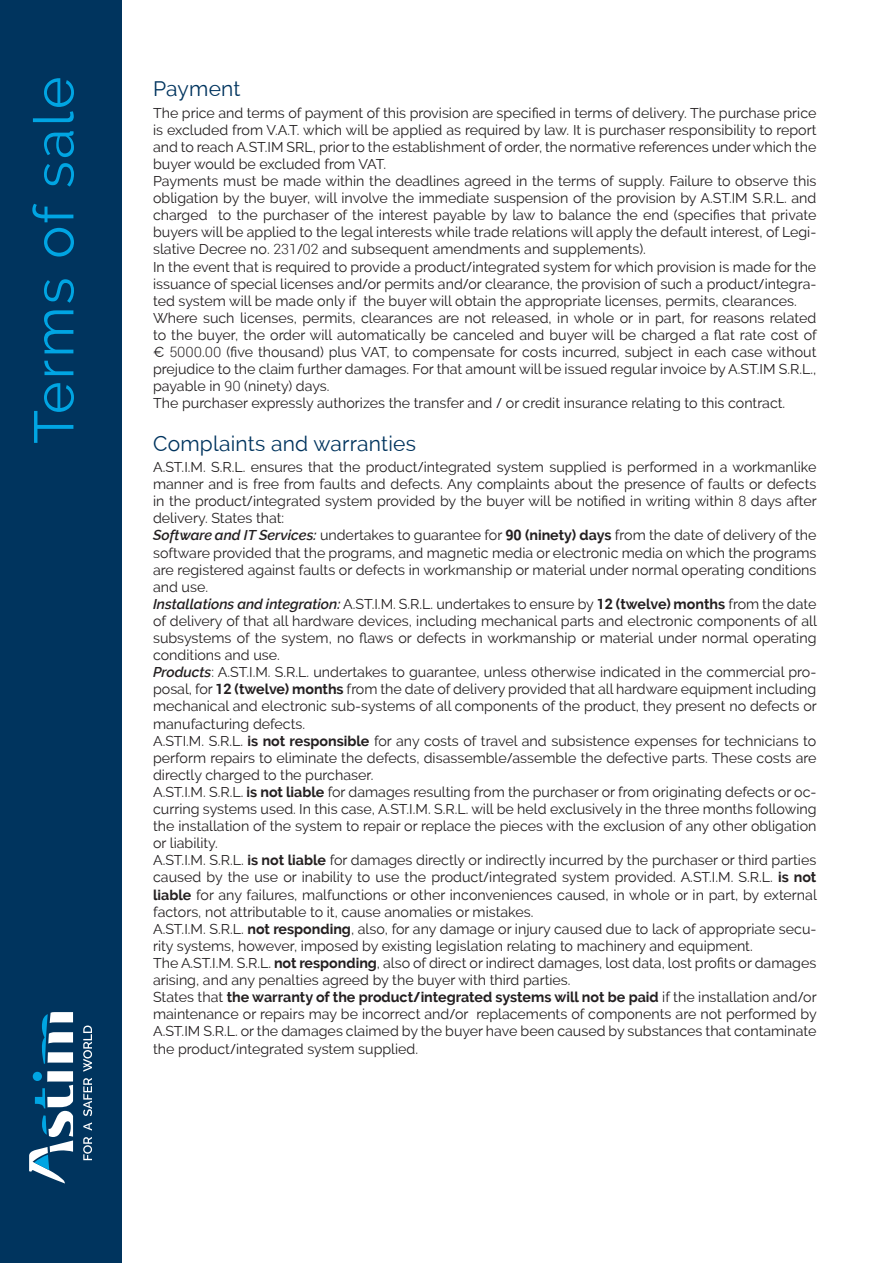
<style>
.page{position:relative;width:893px;height:1263px;background:#fff}
.page>*{position:absolute;margin:0;border:0;box-sizing:border-box;transform-origin:0 0}
.t1{font:55.5px "Astim";letter-spacing:.04em;color:#00a5e3}
.t2{font:21px "Astim";letter-spacing:.01em;color:#00345e}
.t3{font:14.25px/17.1px "Astim";color:#231f20}
.s1{font-weight:600;font-style:italic}
.s2{font-weight:700}
</style>
<div class="page">
<div style="left:0;top:0;width:121px;height:1263px;background:#00345e"></div>
<svg style="left:83px;top:1025px;width:9px;height:135px"></svg>
<svg style="left:29px;top:1012px;width:44px;height:171px"></svg>
<h1 class="t1" style="left:22px;top:444px;width:369px;rotate:-90deg">Terms of sale</h1>
<h2 class="t2" style="left:153px;top:77px;width:89px">Payment</h2>
<p class="t3" style="left:153px;top:104px;width:665px">The price and terms of payment of this provision are specified in terms of delivery. The purchase price is excluded from V.A.T. which will be applied as required by law. It is purchaser responsibility to report and to reach A.ST.IM SRL, prior to the establishment of order, the normative references under which the buyer would be excluded from VAT.<br>Payments must be made within the deadlines agreed in the terms of supply. Failure to observe this obligation by the buyer, will involve the immediate suspension of the provision by A.ST.IM S.R.L. and charged to the purchaser of the interest payable by law to balance the end (specifies that private buyers will be applied to the legal interests while trade relations will apply the default interest, of Legi&shy;slative Decree no. 231/02 and subsequent amendments and supplements).<br>In the event that is required to provide a product/integrated system for which provision is made for the issuance of special licenses and/or permits and/or clearance, the provision of such a product/integra&shy;ted system will be made only if the buyer will obtain the appropriate licenses, permits, clearances.<br>Where such licenses, permits, clearances are not released, in whole or in part, for reasons related to the buyer, the order will automatically be canceled and buyer will be charged a flat rate cost of € 5000.00 (five thousand) plus VAT, to compensate for costs incurred, subject in each case without prejudice to the claim further damages. For that amount will be issued regular invoice by A.ST.IM S.R.L., payable in 90 (ninety) days.<br>The purchaser expressly authorizes the transfer and / or credit insurance relating to this contract.</p>
<h2 class="t2" style="left:153px;top:431px;width:264px">Complaints and warranties</h2>
<p class="t3" style="left:153px;top:458px;width:665px">A.ST.I.M. S.R.L. ensures that the product/integrated system supplied is performed in a workmanlike manner and is free from faults and defects. Any complaints about the presence of faults or defects in the product/integrated system provided by the buyer will be notified in writing within 8 days after delivery. States that:<br><span class="s1">Software and IT Services:</span> undertakes to guarantee for <span class="s2">90 (ninety) days</span> from the date of delivery of the software provided that the programs, and magnetic media or electronic media on which the programs are registered against faults or defects in workmanship or material under normal operating conditions and use.<br><span class="s1">Installations and integration:</span> A.ST.I.M. S.R.L. undertakes to ensure by <span class="s2">12 (twelve) months</span> from the date of delivery of that all hardware devices, including mechanical parts and electronic components of all subsystems of the system, no flaws or defects in workmanship or material under normal operating conditions and use.<br><span class="s1">Products</span>: A.ST.I.M. S.R.L. undertakes to guarantee, unless otherwise indicated in the commercial pro&shy;posal, for <span class="s2">12 (twelve) months</span> from the date of delivery provided that all hardware equipment including mechanical and electronic sub-systems of all components of the product, they present no defects or manufacturing defects.<br>A.STI.M. S.R.L. <span class="s2">is not responsible</span> for any costs of travel and subsistence expenses for technicians to perform repairs to eliminate the defects, disassemble/assemble the defective parts. These costs are directly charged to the purchaser.<br>A.ST.I.M. S.R.L. <span class="s2">is not liable</span> for damages resulting from the purchaser or from originating defects or oc&shy;curring systems used. In this case, A.ST.I.M. S.R.L. will be held exclusively in the three months following the installation of the system to repair or replace the pieces with the exclusion of any other obligation or liability.<br>A.ST.I.M. S.R.L. <span class="s2">is not liable</span> for damages directly or indirectly incurred by the purchaser or third parties caused by the use or inability to use the product/integrated system provided. A.ST.I.M. S.R.L. <span class="s2">is not liable</span> for any failures, malfunctions or other inconveniences caused, in whole or in part, by external factors, not attributable to it, cause anomalies or mistakes.<br>A.ST.I.M. S.R.L. <span class="s2">not responding</span>, also, for any damage or injury caused due to lack of appropriate secu&shy;rity systems, however, imposed by existing legislation relating to machinery and equipment.<br>The A.ST.I.M. S.R.L. <span class="s2">not responding</span>, also of direct or indirect damages, lost data, lost profits or damages arising, and any penalties agreed by the buyer with third parties.<br>States that <span class="s2">the warranty of the product/integrated systems will not be paid</span> if the installation and/or maintenance or repairs may be incorrect and/or replacements of components are not performed by A.ST.IM S.R.L. or the damages claimed by the buyer have been caused by substances that contaminate the product/integrated system supplied.</p>
</div>
